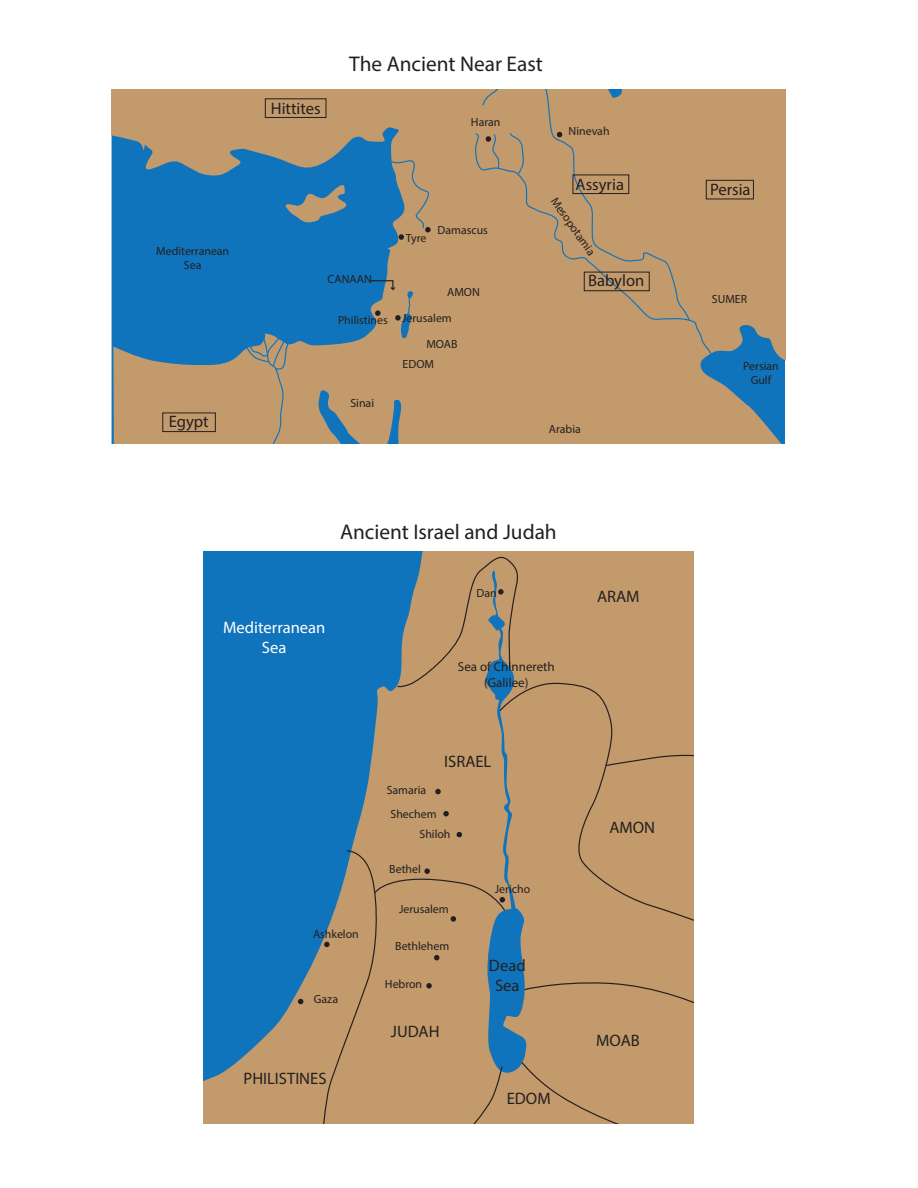
<style>
.page{position:relative;width:918px;height:1188px;background:#fff}
.page>*{position:absolute;margin:0;border:0;box-sizing:border-box;transform-origin:0 0}
.t1{font:21.3px "Myriad Pro";color:#231f20}
.t2{font:16.65px/20px "Myriad Pro";color:#231f20;text-align:center}
.t3{font:16.65px/20px "Myriad Pro";color:#fff;text-align:center}
.t4{font:13.05px/15.6px "Myriad Pro";color:#231f20;text-align:center}
.t5{font:11.85px/14.2px "Myriad Pro";color:#231f20}
</style>
<div class="page">
<svg style="left:112px;top:90px;width:673px;height:354px;background:#858c86"></svg>
<svg style="left:244px;top:332px;width:47px;height:112px;background:#a99476"></svg>
<div style="left:474px;top:132px;width:240px;height:228px;background:#c39a6b"></div>
<div style="left:494px;top:90px;width:196px;height:231px;background:#c39a6b"></div>
<svg style="left:465px;top:90px;width:39px;height:16px"></svg>
<svg style="left:285px;top:182px;width:65px;height:42px;background:#57839b"></svg>
<svg style="left:486px;top:133px;width:14px;height:36px"></svg>
<svg style="left:557px;top:132px;width:5px;height:5px"></svg>
<svg style="left:382px;top:158px;width:49px;height:82px;background:#828b86"></svg>
<svg style="left:370px;top:280px;width:44px;height:59px;background:#948c7b"></svg>
<div style="left:584px;top:272px;width:66px;height:19px;border:1px solid #231f20"></div>
<div style="left:706px;top:180px;width:48px;height:19px;border:1px solid #231f20"></div>
<div style="left:573px;top:175px;width:56px;height:19px;border:1px solid #231f20"></div>
<div style="left:265px;top:99px;width:61px;height:19px;border:1px solid #231f20"></div>
<div style="left:162px;top:413px;width:54px;height:19px;border:1px solid #231f20"></div>
<svg style="left:204px;top:551px;width:489px;height:572px;background:#2d7aae"></svg>
<svg style="left:298px;top:999px;width:5px;height:5px"></svg>
<svg style="left:321px;top:553px;width:372px;height:570px;background:#aa9374"></svg>
<p class="t5" style="left:156px;top:244px;width:75px;text-align:center">Mediterranean<br>Sea</p>
<p class="t2" style="left:169px;top:411px;width:42px">Egypt</p>
<p class="t2" style="left:271px;top:98px;width:52px">Hittites</p>
<p class="t1" style="left:349px;top:51px;width:195px">The Ancient Near East</p>
<p class="t5" style="left:471px;top:115px;width:31px">Haran</p>
<p class="t5" style="left:568px;top:124px;width:43px">Ninevah</p>
<p class="t5" style="left:328px;top:272px;width:46px">CANAAN</p>
<p class="t5" style="left:406px;top:231px;width:22px">Tyre</p>
<p class="t5" style="left:438px;top:223px;width:52px">Damascus</p>
<p class="t5" style="left:447px;top:285px;width:34px">AMON</p>
<p class="t5" style="left:338px;top:313px;width:115px">Philistines Jerusalem</p>
<p class="t5" style="left:350px;top:395px;width:25px">Sinai</p>
<p class="t5" style="left:403px;top:333px;width:56px;line-height:20.1px;text-indent:24px">MOAB<br>EDOM</p>
<p class="t2" style="left:576px;top:174px;width:50px">Assyria</p>
<p class="t5" style="left:560px;top:194px;width:69px;rotate:55deg">Mesopotamia</p>
<p class="t2" style="left:588px;top:270px;width:58px">Babylon</p>
<p class="t5" style="left:549px;top:421px;width:33px">Arabia</p>
<p class="t1" style="left:340px;top:518px;width:218px">Ancient Israel and Judah</p>
<p class="t5" style="left:477px;top:586px;width:22px">Dan</p>
<p class="t2" style="left:597px;top:586px;width:44px">ARAM</p>
<p class="t3" style="left:223px;top:617px;width:104px">Mediterranean<br>Sea</p>
<p class="t5" style="left:313px;top:927px;width:47px">Ashkelon</p>
<p class="t5" style="left:314px;top:992px;width:26px">Gaza</p>
<p class="t2" style="left:244px;top:1069px;width:85px">PHILISTINES</p>
<p class="t4" style="left:458px;top:659px;width:98px">Sea of Chinnereth (Galilee)</p>
<p class="t2" style="left:444px;top:751px;width:49px">ISRAEL</p>
<p class="t5" style="left:390px;top:777px;width:48px;line-height:24.8px;text-indent:-4px">Samaria<br>Shechem</p>
<p class="t5" style="left:419px;top:827px;width:33px">Shiloh</p>
<p class="t5" style="left:389px;top:862px;width:33px">Bethel</p>
<p class="t5" style="left:399px;top:902px;width:51px">Jerusalem</p>
<p class="t5" style="left:395px;top:939px;width:56px">Bethlehem</p>
<p class="t5" style="left:385px;top:976px;width:39px">Hebron</p>
<p class="t2" style="left:391px;top:1021px;width:50px">JUDAH</p>
<p class="t5" style="left:495px;top:881px;width:37px">Jericho</p>
<p class="t2" style="left:489px;top:956px;width:38px">Dead<br>Sea</p>
<p class="t2" style="left:507px;top:1089px;width:45px">EDOM</p>
<p class="t2" style="left:609px;top:817px;width:47px">AMON</p>
<p class="t2" style="left:596px;top:1031px;width:45px">MOAB</p>
<p class="t2" style="left:710px;top:179px;width:42px">Persia</p>
<p class="t5" style="left:712px;top:292px;width:37px">SUMER</p>
<p class="t5" style="left:743px;top:359px;width:37px;text-align:center">Persian<br>Gulf</p>
</div>
